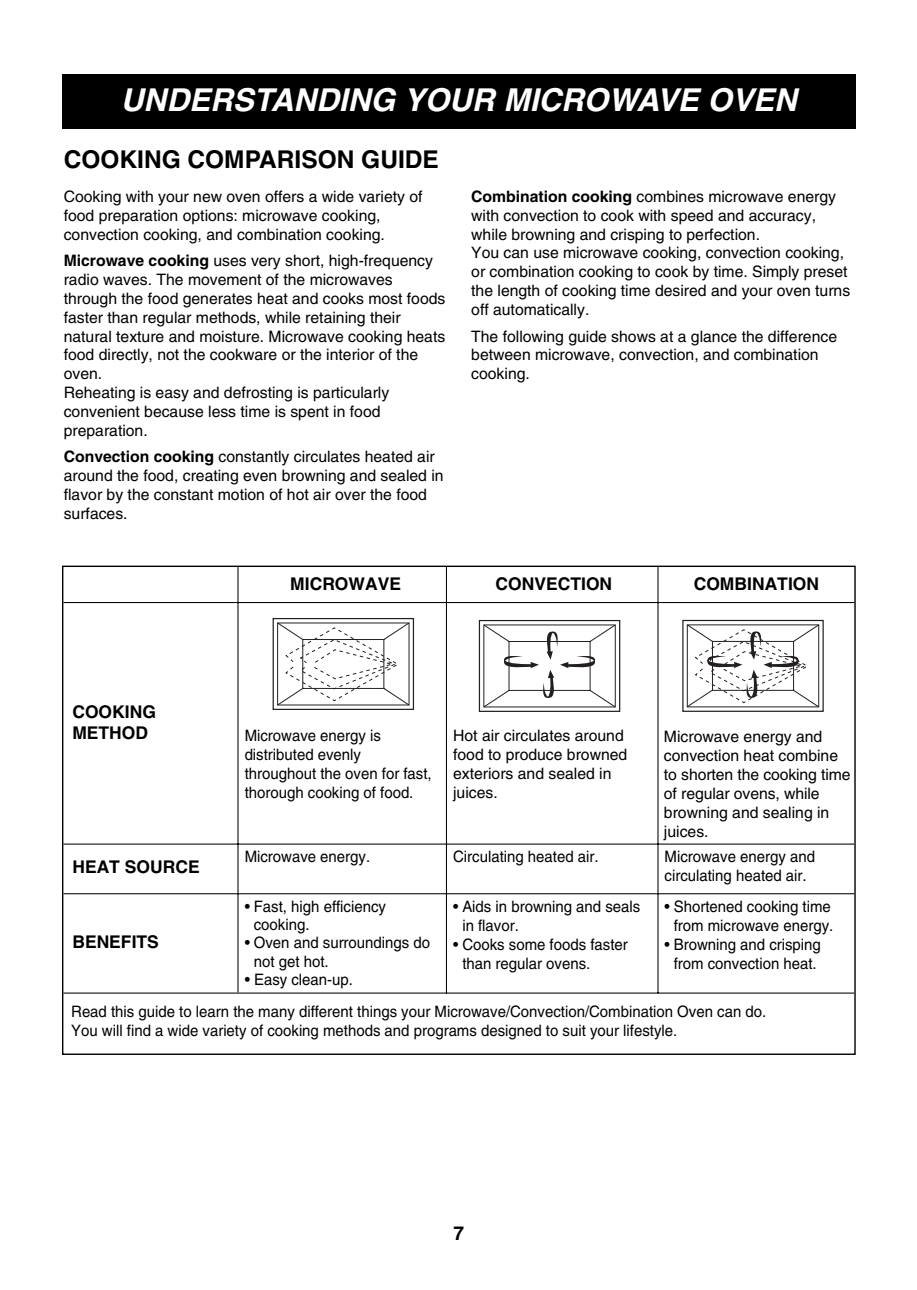
<style>
.page{position:relative;width:917px;height:1290px;background:#fff}
.page>*{position:absolute;margin:0;border:0;box-sizing:border-box;transform-origin:0 0}
.t1{font:italic 700 31.5px "Helvetica";color:#fff}
.t2{font:700 24.5px "Helvetica";color:#000}
.t3{font:700 19.25px "Helvetica";color:#000}
.t4{font:700 17.5px/21px "Helvetica";color:#000}
.t5{font:15.75px/18.9px "Helvetica";color:#000}
.t6{font:15.75px/18.9px "Helvetica";color:#000;scale:.95 1}
.s1{font-weight:700}
</style>
<div class="page">
<div style="left:62px;top:74px;width:794px;height:55px;background:#000"></div>
<hr style="left:63px;top:602px;width:791px;height:1px;background:#000">
<hr style="left:63px;top:843px;width:791px;height:1px;background:#000">
<hr style="left:63px;top:893px;width:791px;height:1px;background:#000">
<hr style="left:63px;top:992px;width:791px;height:1px;background:#000">
<hr style="left:237px;top:567px;width:2px;height:425px;background:#000">
<hr style="left:446px;top:567px;width:1px;height:426px;background:#000">
<hr style="left:657px;top:567px;width:2px;height:426px;background:#000">
<div style="left:273px;top:618px;width:141px;height:92px;border:1px solid #231f20"></div>
<svg style="left:277px;top:622px;width:133px;height:83px"></svg>
<div style="left:479px;top:620px;width:141px;height:92px;border:1px solid #231f20"></div>
<svg style="left:483px;top:624px;width:133px;height:83px"></svg>
<div style="left:682px;top:620px;width:142px;height:92px;border:1px solid #231f20"></div>
<svg style="left:687px;top:624px;width:132px;height:83px"></svg>
<h1 class="t1" style="left:121px;top:88px;width:678px">UNDERSTANDING YOUR MICROWAVE OVEN</h1>
<h2 class="t2" style="left:64px;top:151px;width:377px">COOKING COMPARISON GUIDE</h2>
<p class="t5" style="left:64px;top:188px;width:360px">Cooking with your new oven offers a wide variety of food preparation options: microwave cooking, convection cooking, and combination cooking.</p>
<p class="t5" style="left:64px;top:252px;width:383px"><span class="s1">Microwave cooking</span> uses very short, high-frequency radio waves. The movement of the microwaves through the food generates heat and cooks most foods faster than regular methods, while retaining their natural texture and moisture. Microwave cooking heats food directly, not the cookware or the interior of the oven.<br>Reheating is easy and defrosting is particularly convenient because less time is spent in food preparation.</p>
<p class="t5" style="left:64px;top:449px;width:381px"><span class="s1">Convection cooking</span> constantly circulates heated air around the food, creating even browning and sealed in flavor by the constant motion of hot air over the food surfaces.</p>
<p class="t5" style="left:471px;top:188px;width:380px"><span class="s1">Combination cooking</span> combines microwave energy with convection to cook with speed and accuracy, while browning and crisping to perfection.<br>You can use microwave cooking, convection cooking, or combination cooking to cook by time. Simply preset the length of cooking time desired and your oven turns off automatically.</p>
<p class="t5" style="left:471px;top:328px;width:367px">The following guide shows at a glance the difference between microwave, convection, and combination cooking.</p>
<p class="t4" style="left:72px;top:703px;width:85px">COOKING<br>METHOD</p>
<p class="t4" style="left:290px;top:575px;width:112px">MICROWAVE</p>
<p class="t4" style="left:496px;top:575px;width:118px">CONVECTION</p>
<p class="t4" style="left:694px;top:575px;width:127px">COMBINATION</p>
<p class="t6" style="left:245px;top:727px;width:198px">Microwave energy is distributed evenly throughout the oven for fast, thorough cooking of food.</p>
<p class="t5" style="left:453px;top:727px;width:176px">Hot air circulates around food to produce browned exteriors and sealed in juices.</p>
<p class="t5" style="left:664px;top:728px;width:188px">Microwave energy and convection heat combine to shorten the cooking time of regular ovens, while browning and sealing in juices.</p>
<p class="t6" style="left:245px;top:848px;width:134px">Microwave energy.</p>
<p class="t6" style="left:453px;top:848px;width:155px">Circulating heated air.</p>
<p class="t6" style="left:665px;top:848px;width:160px">Microwave energy and circulating heated air.</p>
<p class="t6" style="left:254px;top:899px;width:141px;line-height:18.2px;text-indent:-9px">• Fast, high efficiency cooking.</p>
<p class="t6" style="left:254px;top:935px;width:187px;line-height:18.2px;text-indent:-9px">• Oven and surroundings do not get hot.</p>
<p class="t6" style="left:71px;top:964px;width:733px;line-height:32.6px;text-indent:173px">• Easy clean-up.<br>Read this guide to learn the many different things your Microwave/Convection/Combination Oven can do.</p>
<p class="t6" style="left:71px;top:1023px;width:639px">You will find a wide variety of cooking methods and programs designed to suit your lifestyle.</p>
<p class="t4" style="left:72px;top:858px;width:129px">HEAT SOURCE</p>
<p class="t6" style="left:665px;top:898px;width:179px;text-align:center">• Shortened cooking time from microwave energy.</p>
<p class="t6" style="left:665px;top:936px;width:166px;text-align:center">• Browning and crisping from convection heat.</p>
<p class="t6" style="left:462px;top:898px;width:189px;text-indent:-9px">• Aids in browning and seals in flavor.</p>
<p class="t6" style="left:462px;top:936px;width:176px;text-indent:-9px">• Cooks some foods faster than regular ovens.</p>
<p class="t4" style="left:72px;top:933px;width:88px">BENEFITS</p>
<p class="t3" style="left:454px;top:1225px;width:12px">7</p>
</div>
